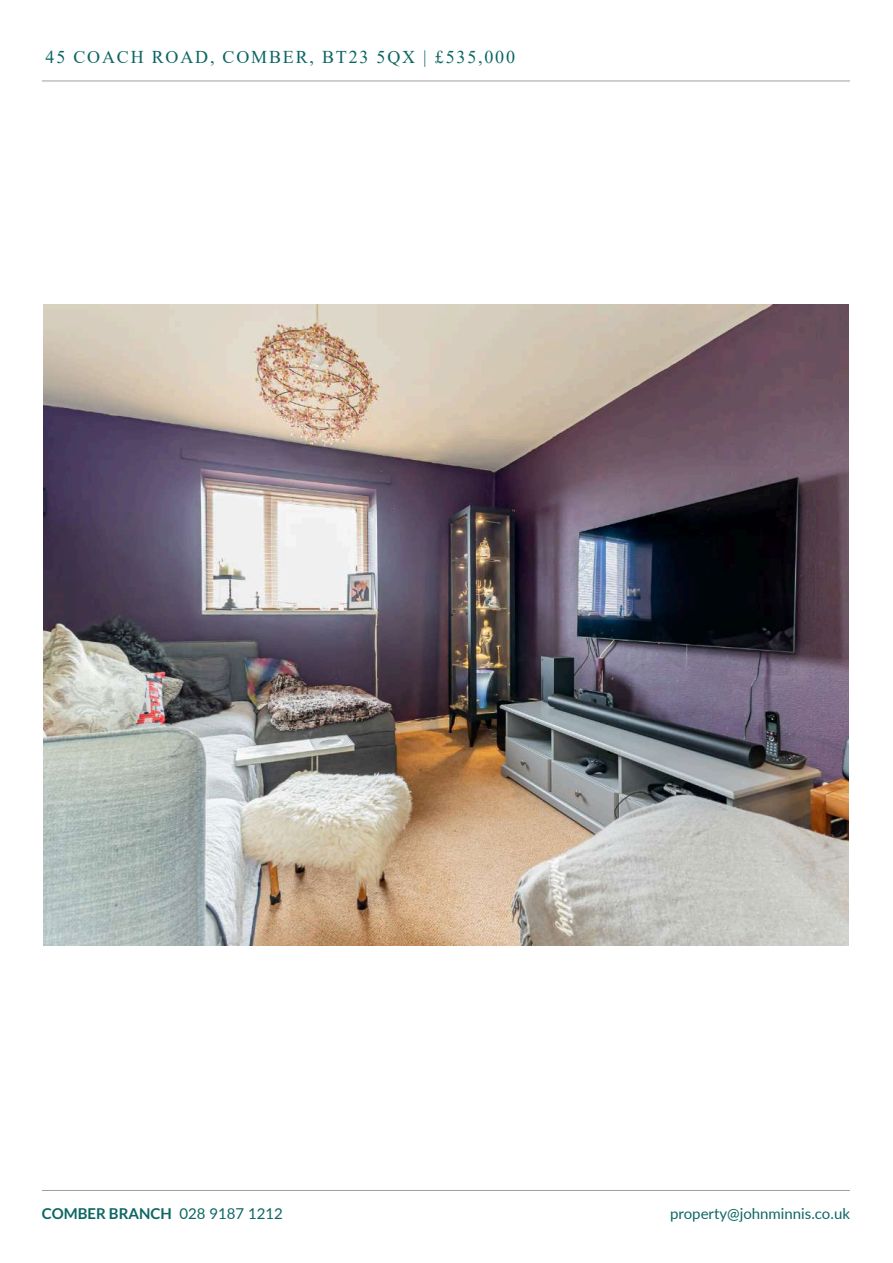
<style>
.page{position:relative;width:893px;height:1263px;background:#fff}
.page>*{position:absolute;margin:0;border:0;box-sizing:border-box;transform-origin:0 0}
.t1{font:18px "Times New Roman";letter-spacing:.1em;color:#0c6664}
.t2{font:15px "Lato";color:#0c6664}
.t3{font:700 15px "Lato";color:#0c6664}
.s1{font-weight:400}
</style>
<div class="page">
<hr style="left:42px;top:1190px;width:808px;height:1px;background:#9ca1a2">
<hr style="left:42px;top:81px;width:808px;height:1px;background:#9ca1a2">
<img style="left:44px;top:305px;width:804px;height:640px">
<p class="t1" style="left:46px;top:50px;width:471px">45 COACH ROAD, COMBER, BT23 5QX | £535,000</p>
<p class="t3" style="left:42px;top:1207px;width:243px">COMBER BRANCH <span class="s1">028 9187 1212</span></p>
<p class="t2" style="left:670px;top:1202px;width:181px">property@johnminnis.co.uk</p>
</div>
